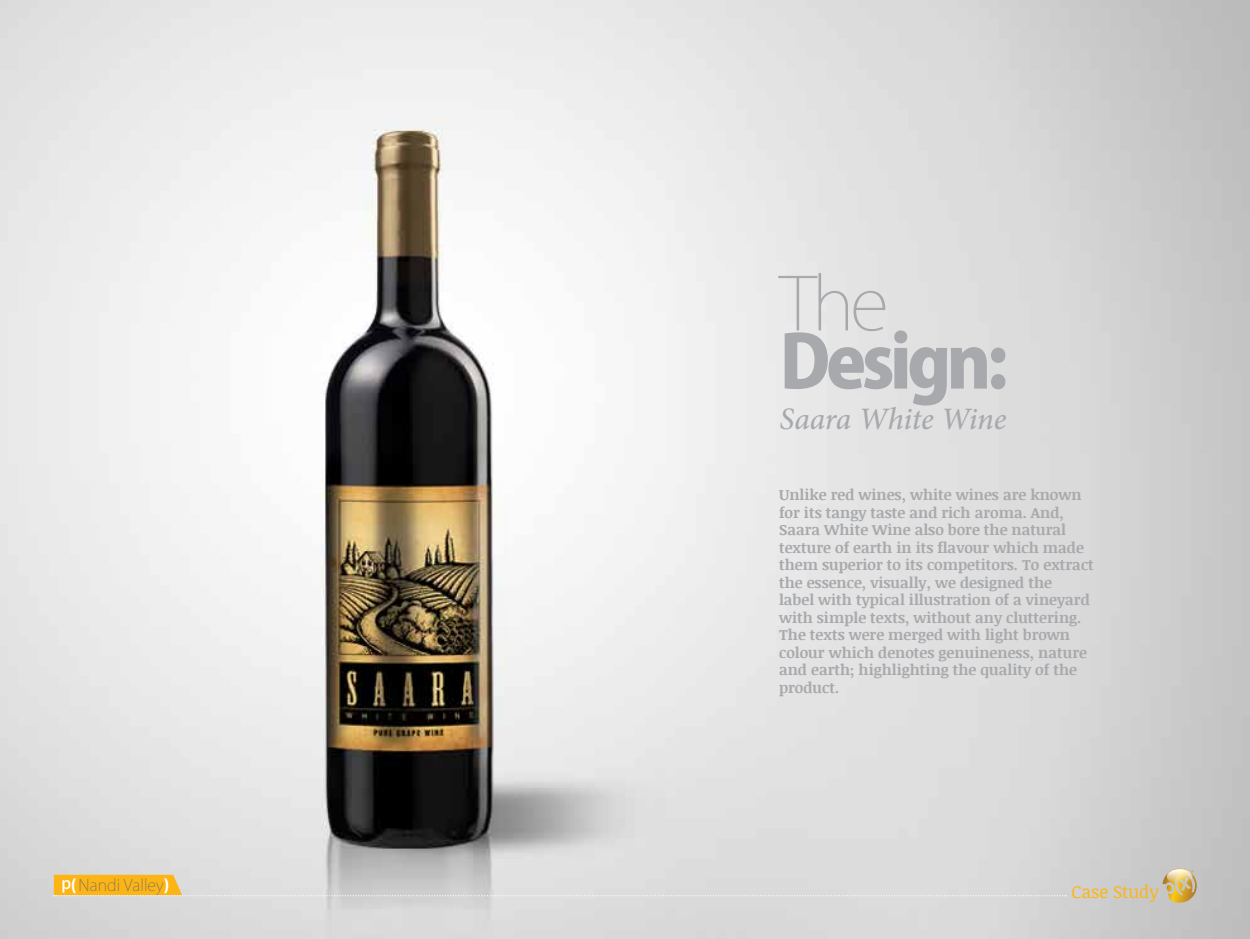
<style>
.page{position:relative;width:1250px;height:939px;background:#fff}
.page>*{position:absolute;margin:0;border:0;box-sizing:border-box;transform-origin:0 0}
.t1{font:800 72.12px "Koz Go Pr 6 N";letter-spacing:-.06em;color:#a7a9ac}
.t2{font:200 72.12px "Koz Go Pr 6 N";color:#a7a9ac}
.t3{font:italic 500 31.25px "Minion Pro";letter-spacing:-.01em;color:#a7a9ac}
.t4{font:17.5px "Noticia Text";color:#fcb515}
.t5{font:200 16px "Koz Go Pr 6 N";color:#6b6c6f}
.t6{font:700 15px/17.5px "Noticia Text";color:#a7a9ac}
.s1{font-weight:500;color:#fff}
.s2{font-weight:800;color:#fff}
</style>
<div class="page">
<img style="left:0;top:0;width:1250px;height:939px">
<svg style="left:1163px;top:868px;width:34px;height:34px"></svg>
<svg style="left:54px;top:875px;width:1012px;height:21px;background:#ddd5c2"></svg>
<p class="t5" style="left:61px;top:876px;width:109px"><span class="s1">p</span><span class="s2">(</span> Nandi Valley<span class="s2">)</span></p>
<h1 class="t2" style="left:780px;top:263px;width:111px">The</h1>
<h1 class="t1" style="left:780px;top:321px;width:230px">Design:</h1>
<h2 class="t3" style="left:780px;top:398px;width:228px">Saara White Wine</h2>
<p class="t6" style="left:779px;top:485px;width:316px">Unlike red wines, white wines are known for its tangy taste and rich aroma. And, Saara White Wine also bore the natural texture of earth in its flavour which made them superior to its competitors. To extract the essence, visually, we designed the<br>label with typical illustration of a vineyard with simple texts, without any cluttering.<br>The texts were merged with light brown colour which denotes genuineness, nature and earth; highlighting the quality of the product.</p>
<p class="t4" style="left:1071px;top:879px;width:89px">Case Study</p>
</div>
